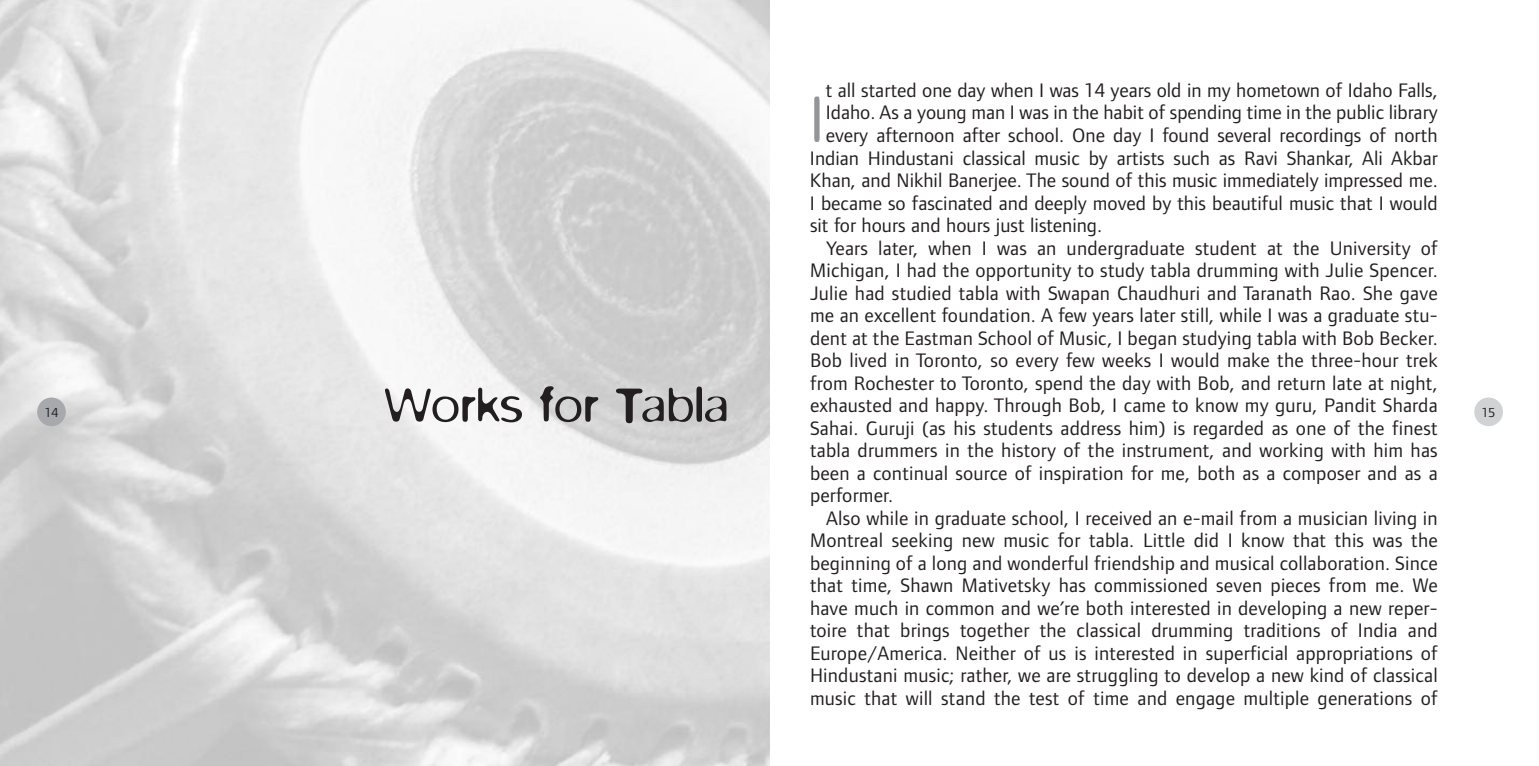
<style>
.page{position:relative;width:1539px;height:766px;background:#fff}
.page>*{position:absolute;margin:0;border:0;box-sizing:border-box;transform-origin:0 0}
.t1{font:300 76.05px "Blur";color:#939598}
.t2{font:300 54px "Blur";color:#231f20}
.t3{font:20.25px "Foundry Form Sans";letter-spacing:.01em;color:#231f20}
.t4{font:13.5px "Foundry Form Sans";color:#231f20}
</style>
<div class="page">
<div style="left:1474px;top:397px;width:29px;height:29px;background:#d1d2d4;border-radius:50%"></div>
<div style="left:37px;top:397px;width:29px;height:29px;background:#a8a9ad;border-radius:50%"></div>
<p class="t4" style="left:45px;top:407px;width:15px">14</p>
<h2 class="t2" style="left:384px;top:371px;width:346px">Works for Tabla</h2>
<p class="t3" style="left:826px;top:82px;width:614px">t all started one day when I was 14 years old in my hometown of Idaho Falls,</p>
<p class="t3" style="left:826px;top:105px;width:614px">Idaho. As a young man I was in the habit of spending time in the public library</p>
<p class="t3" style="left:826px;top:127px;width:614px">every afternoon after school. One day I found several recordings of north</p>
<p class="t3" style="left:810px;top:150px;width:629px">Indian Hindustani classical music by artists such as Ravi Shankar, Ali Akbar</p>
<p class="t3" style="left:810px;top:172px;width:629px">Khan, and Nikhil Banerjee. The sound of this music immediately impressed me.</p>
<p class="t3" style="left:810px;top:195px;width:629px">I became so fascinated and deeply moved by this beautiful music that I would</p>
<p class="t3" style="left:810px;top:217px;width:294px">sit for hours and hours just listening.</p>
<p class="t3" style="left:826px;top:240px;width:613px">Years later, when I was an undergraduate student at the University of</p>
<p class="t3" style="left:810px;top:262px;width:629px">Michigan, I had the opportunity to study tabla drumming with Julie Spencer.</p>
<p class="t3" style="left:810px;top:285px;width:629px">Julie had studied tabla with Swapan Chaudhuri and Taranath Rao. She gave</p>
<p class="t3" style="left:810px;top:307px;width:629px">me an excellent foundation. A few years later still, while I was a graduate stu-</p>
<p class="t3" style="left:810px;top:330px;width:629px">dent at the Eastman School of Music, I began studying tabla with Bob Becker.</p>
<p class="t3" style="left:810px;top:352px;width:629px">Bob lived in Toronto, so every few weeks I would make the three-hour trek</p>
<p class="t3" style="left:810px;top:375px;width:629px">from Rochester to Toronto, spend the day with Bob, and return late at night,</p>
<p class="t3" style="left:810px;top:397px;width:629px">exhausted and happy. Through Bob, I came to know my guru, Pandit Sharda</p>
<p class="t3" style="left:810px;top:420px;width:629px">Sahai. Guruji (as his students address him) is regarded as one of the finest</p>
<p class="t3" style="left:810px;top:442px;width:629px">tabla drummers in the history of the instrument, and working with him has</p>
<p class="t3" style="left:810px;top:465px;width:629px">been a continual source of inspiration for me, both as a composer and as a</p>
<p class="t3" style="left:810px;top:487px;width:85px">performer.</p>
<p class="t3" style="left:826px;top:510px;width:613px">Also while in graduate school, I received an e-mail from a musician living in</p>
<p class="t3" style="left:810px;top:532px;width:629px">Montreal seeking new music for tabla. Little did I know that this was the</p>
<p class="t3" style="left:810px;top:555px;width:629px">beginning of a long and wonderful friendship and musical collaboration. Since</p>
<p class="t3" style="left:810px;top:577px;width:629px">that time, Shawn Mativetsky has commissioned seven pieces from me. We</p>
<p class="t3" style="left:810px;top:600px;width:629px">have much in common and we’re both interested in developing a new reper-</p>
<p class="t3" style="left:810px;top:622px;width:629px">toire that brings together the classical drumming traditions of India and</p>
<p class="t3" style="left:810px;top:645px;width:629px">Europe/America. Neither of us is interested in superficial appropriations of</p>
<p class="t3" style="left:810px;top:667px;width:629px">Hindustani music; rather, we are struggling to develop a new kind of classical</p>
<p class="t3" style="left:810px;top:690px;width:629px">music that will stand the test of time and engage multiple generations of</p>
<h1 class="t1" style="left:810px;top:71px;width:15px">I</h1>
<p class="t4" style="left:1482px;top:407px;width:15px">15</p>
</div>
